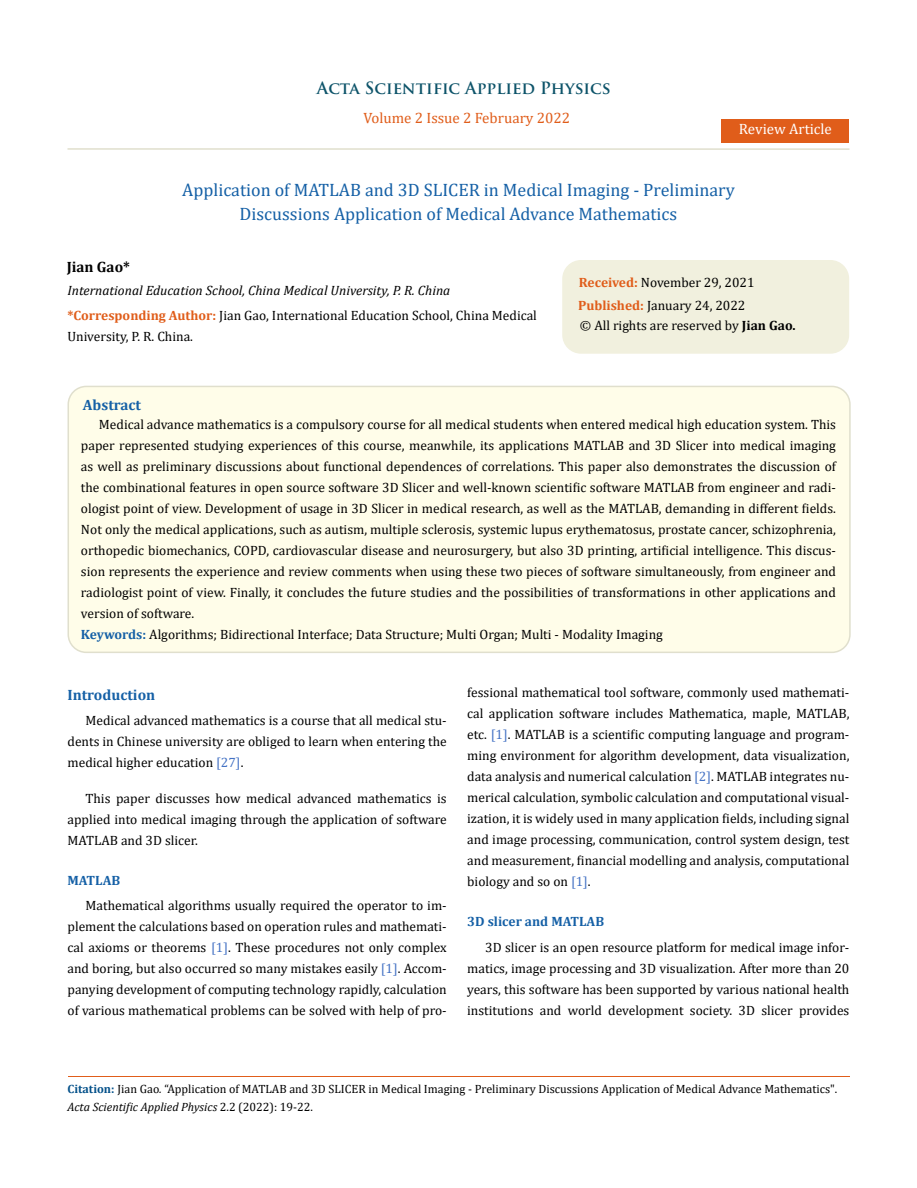
<style>
.page{position:relative;width:917px;height:1188px;background:#fff}
.page>*{position:absolute;margin:0;border:0;box-sizing:border-box;transform-origin:0 0}
.t1{font:18px/24px "Cambria";color:#1560a6;text-align:center}
.t2{font:700 16.5px "Trajan Pro";color:#0e546a}
.t3{font:15px "Cambria";color:#e05d1a}
.t4{font:700 15px "Cambria";color:#1560a6}
.t5{font:15px "Cambria";color:#fff}
.t6{font:700 15px "Cambria";color:#000}
.t7{font:13.5px/21px "Cambria";color:#000;text-align:justify}
.t8{font:italic 13.5px/24.6px "Cambria";color:#000}
.t9{font:700 13.5px "Cambria";color:#1560a6}
.t10{font:12px/18px "Cambria";color:#000}
.s1{font-weight:700;font-style:normal;color:#e05d1a}
.s2{font-style:normal}
.s3{font-weight:700;color:#e05d1a}
.s4{font-weight:700}
.s5{font-weight:700;color:#1560a6}
.s6{color:#4472c4}
.s7{font-weight:700;color:#035089}
.s8{font-style:italic}
</style>
<div class="page">
<div style="left:721px;top:119px;width:128px;height:23px;background:#e05d1a"></div>
<div style="left:563px;top:261px;width:285px;height:92px;background:#f1f0de;border-radius:18px"></div>
<div style="left:562px;top:260px;width:287px;height:94px;border:2px solid #f1f0de;border-radius:18px"></div>
<div style="left:68px;top:386px;width:781px;height:266px;background:#fffde9;border-radius:18px"></div>
<div style="left:67px;top:386px;width:783px;height:267px;border:2px solid #e0dfcd;border-radius:18px"></div>
<hr style="left:68px;top:1076px;width:781px;height:1px;background:#e05d1a">
<hr style="left:67px;top:148px;width:782px;height:2px;background:#e0dfcd">
<p class="t2" style="left:317px;top:77px;width:295px">Acta Scientific Applied Physics</p>
<p class="t3" style="left:363px;top:109px;width:208px">Volume 2 Issue 2 February 2022</p>
<p class="t5" style="left:739px;top:120px;width:94px">Review Article</p>
<h1 class="t1" style="left:182px;top:178px;width:554px">Application of MATLAB and 3D SLICER in Medical Imaging - Preliminary<br>Discussions Application of Medical Advance Mathematics</h1>
<p class="t6" style="left:67px;top:257px;width:65px">Jian Gao*</p>
<p class="t8" style="left:67px;top:277px;width:471px">International Education School, China Medical University, P. R. China <span class="s1">*Corresponding Author:</span> <span class="s2">Jian Gao, International Education School, China Medical</span></p>
<p class="t7" style="left:67px;top:325px;width:127px">University, P. R. China.</p>
<p class="t7" style="left:578px;top:271px;width:178px;line-height:23px"><span class="s3">Received:</span> November 29, 2021<br><span class="s3">Published:</span> January 24, 2022</p>
<p class="t7" style="left:580px;top:315px;width:217px">© All rights are reserved by <span class="s4">Jian Gao.</span></p>
<p class="t4" style="left:83px;top:394px;width:60px">Abstract</p>
<p class="t7" style="left:81px;top:414px;width:756px;text-align:left;text-indent:18px">Medical advance mathematics is a compulsory course for all medical students when entered medical high education system. This paper represented studying experiences of this course, meanwhile, its applications MATLAB and 3D Slicer into medical imaging as well as preliminary discussions about functional dependences of correlations. This paper also demonstrates the discussion of the combinational features in open source software 3D Slicer and well-known scientific software MATLAB from engineer and radi&shy;ologist point of view. Development of usage in 3D Slicer in medical research, as well as the MATLAB, demanding in different fields.<br>Not only the medical applications, such as autism, multiple sclerosis, systemic lupus erythematosus, prostate cancer, schizophrenia, orthopedic biomechanics, COPD, cardiovascular disease and neurosurgery, but also 3D printing, artificial intelligence. This discus&shy;sion represents the experience and review comments when using these two pieces of software simultaneously, from engineer and radiologist point of view. Finally, it concludes the future studies and the possibilities of transformations in other applications and version of software.<br><span class="s5">Keywords:</span> Algorithms; Bidirectional Interface; Data Structure; Multi Organ; Multi - Modality Imaging</p>
<p class="t4" style="left:67px;top:684px;width:89px">Introduction</p>
<p class="t7" style="left:67px;top:710px;width:381px;text-indent:18px">Medical advanced mathematics is a course that all medical stu&shy;dents in Chinese university are obliged to learn when entering the medical higher education <span class="s6">[27]</span>.</p>
<p class="t7" style="left:67px;top:788px;width:381px;text-indent:18px">This paper discusses how medical advanced mathematics is applied into medical imaging through the application of software MATLAB and 3D slicer.</p>
<p class="t9" style="left:67px;top:871px;width:54px">MATLAB</p>
<p class="t7" style="left:67px;top:895px;width:381px;text-indent:18px">Mathematical algorithms usually required the operator to im&shy;plement the calculations based on operation rules and mathemati&shy;cal axioms or theorems <span class="s6">[1]</span>. These procedures not only complex and boring, but also occurred so many mistakes easily <span class="s6">[1]</span>. Accom&shy;panying development of computing technology rapidly, calculation of various mathematical problems can be solved with help of pro-</p>
<p class="t7" style="left:467px;top:682px;width:384px">fessional mathematical tool software, commonly used mathemati&shy;cal application software includes Mathematica, maple, MATLAB, etc. <span class="s6">[1]</span>. MATLAB is a scientific computing language and program&shy;ming environment for algorithm development, data visualization, data analysis and numerical calculation <span class="s6">[2]</span>. MATLAB integrates nu&shy;merical calculation, symbolic calculation and computational visual&shy;ization, it is widely used in many application fields, including signal and image processing, communication, control system design, test and measurement, financial modelling and analysis, computational biology and so on <span class="s6">[1]</span>.</p>
<p class="t9" style="left:467px;top:912px;width:138px">3D slicer and MATLAB</p>
<p class="t7" style="left:467px;top:936px;width:384px;text-indent:18px">3D slicer is an open resource platform for medical image infor&shy;matics, image processing and 3D visualization. After more than 20 years, this software has been supported by various national health institutions and world development society. 3D slicer provides</p>
<p class="t10" style="left:68px;top:1080px;width:771px"><span class="s7">Citation:</span> Jian Gao<span class="s8">.</span> “Application of MATLAB and 3D SLICER in Medical Imaging - Preliminary Discussions Application of Medical Advance Mathematics".<br><span class="s8">Acta Scientific Applied Physics</span> 2.2 (2022): 19-22.</p>
</div>
